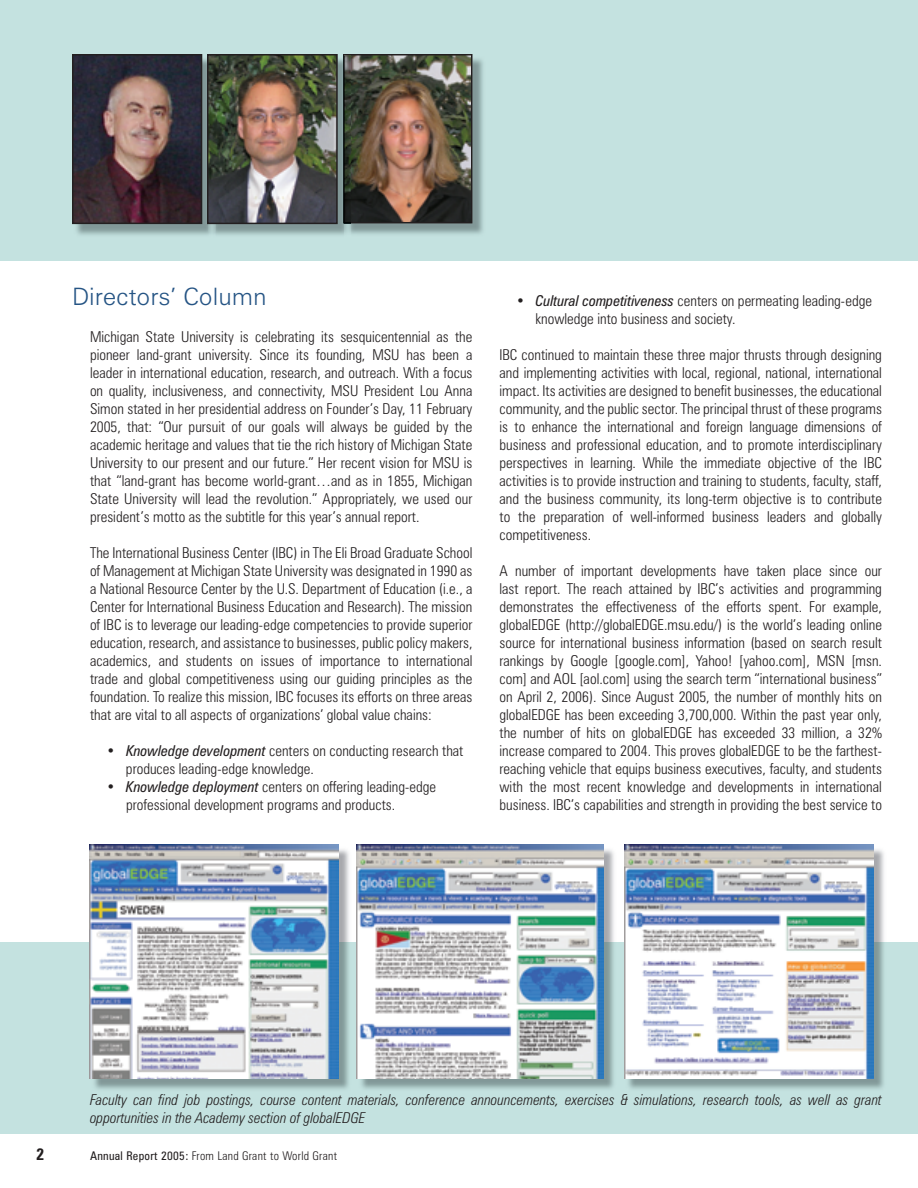
<style>
.page{position:relative;width:918px;height:1188px;background:#fff}
.page>*{position:absolute;margin:0;border:0;box-sizing:border-box;transform-origin:0 0}
.t1{font:300 24px "Zurich BT";color:#255484}
.t2{font:700 condensed 16.5px "Zurich BT";color:#231f20}
.t3{font:300 condensed 15px/18px "Zurich BT";color:#231f20;text-align:justify}
.t4{font:italic 300 condensed 15px/18px "Zurich BT";color:#231f20}
.t5{font:300 condensed 12px "Zurich BT";letter-spacing:.025em;color:#231f20}
.s1{font-weight:400;font-style:italic}
.s2{font-weight:400}
</style>
<div class="page">
<div style="left:0;top:942px;width:918px;height:192px;background:#c4e2e0"></div>
<div style="left:0;top:0;width:918px;height:261px;background:#c4e2e0"></div>
<img style="left:472px;top:55px;width:11px;height:179px">
<img style="left:91px;top:846px;width:258px;height:243px">
<img style="left:90px;top:845px;width:248px;height:233px">
<img style="left:358px;top:849px;width:256px;height:240px">
<img style="left:357px;top:845px;width:247px;height:233px">
<img style="left:626px;top:846px;width:258px;height:243px">
<img style="left:624px;top:845px;width:249px;height:233px">
<img style="left:72px;top:54px;width:400px;height:181px">
<h1 class="t1" style="left:72px;top:282px;width:196px">Directors’ Column</h1>
<p class="t3" style="left:90px;top:328px;width:384px">Michigan State University is celebrating its sesquicentennial as the pioneer land-grant university. Since its founding, MSU has been a leader in international education, research, and outreach. With a focus on quality, inclusiveness, and connectivity, MSU President Lou Anna Simon stated in her presidential address on Founder’s Day, 11 February 2005, that: “Our pursuit of our goals will always be guided by the academic heritage and values that tie the rich history of Michigan State University to our present and our future.” Her recent vision for MSU is that “land-grant has become world-grant…and as in 1855, Michigan State University will lead the revolution.” Appropriately, we used our president’s motto as the subtitle for this year’s annual report.</p>
<p class="t3" style="left:90px;top:544px;width:384px">The International Business Center (IBC) in The Eli Broad Graduate School of Management at Michigan State University was designated in 1990 as a National Resource Center by the U.S. Department of Education (i.e., a Center for International Business Education and Research). The mission of IBC is to leverage our leading-edge competencies to provide superior education, research, and assistance to businesses, public policy makers, academics, and students on issues of importance to international trade and global competitiveness using our guiding principles as the foundation. To realize this mission, IBC focuses its efforts on three areas that are vital to all aspects of organizations’ global value chains:</p>
<p class="t3" style="left:126px;top:742px;width:339px;text-indent:-19px"><span class="s1">• Knowledge development</span> centers on conducting research that produces leading-edge knowledge.</p>
<p class="t3" style="left:126px;top:778px;width:312px;text-indent:-20px"><span class="s1">• Knowledge deployment</span> centers on offering leading-edge professional development programs and products.</p>
<p class="t3" style="left:536px;top:292px;width:338px;text-indent:-20px"><span class="s1">• Cultural competitiveness</span> centers on permeating leading-edge knowledge into business and society.</p>
<p class="t3" style="left:500px;top:346px;width:384px">IBC continued to maintain these three major thrusts through designing and implementing activities with local, regional, national, international impact. Its activities are designed to benefit businesses, the educational community, and the public sector. The principal thrust of these programs is to enhance the international and foreign language dimensions of business and professional education, and to promote interdisciplinary perspectives in learning. While the immediate objective of the IBC activities is to provide instruction and training to students, faculty, staff, and the business community, its long-term objective is to contribute to the preparation of well-informed business leaders and globally competitiveness.</p>
<p class="t3" style="left:500px;top:562px;width:384px">A number of important developments have taken place since our last report. The reach attained by IBC’s activities and programming demonstrates the effectiveness of the efforts spent. For example, globalEDGE (http://globalEDGE.msu.edu/) is the world’s leading online source for international business information (based on search result rankings by Google [google.com], Yahoo! [yahoo.com], MSN [msn. com] and AOL [aol.com] using the search term “international business” on April 2, 2006). Since August 2005, the number of monthly hits on globalEDGE has been exceeding 3,700,000. Within the past year only, the number of hits on globalEDGE has exceeded 33 million, a 32% increase compared to 2004. This proves globalEDGE to be the farthest&shy;reaching vehicle that equips business executives, faculty, and students with the most recent knowledge and developments in international business. IBC’s capabilities and strength in providing the best service to</p>
<p class="t4" style="left:90px;top:1091px;width:793px">Faculty can find job postings, course content materials, conference announcements, exercises &amp; simulations, research tools, as well as grant opportunities in the Academy section of globalEDGE</p>
<p class="t2" style="left:36px;top:1144px;width:10px">2</p>
<p class="t5" style="left:90px;top:1149px;width:249px"><span class="s2">Annual Report 2005:</span> From Land Grant to World Grant</p>
</div>
